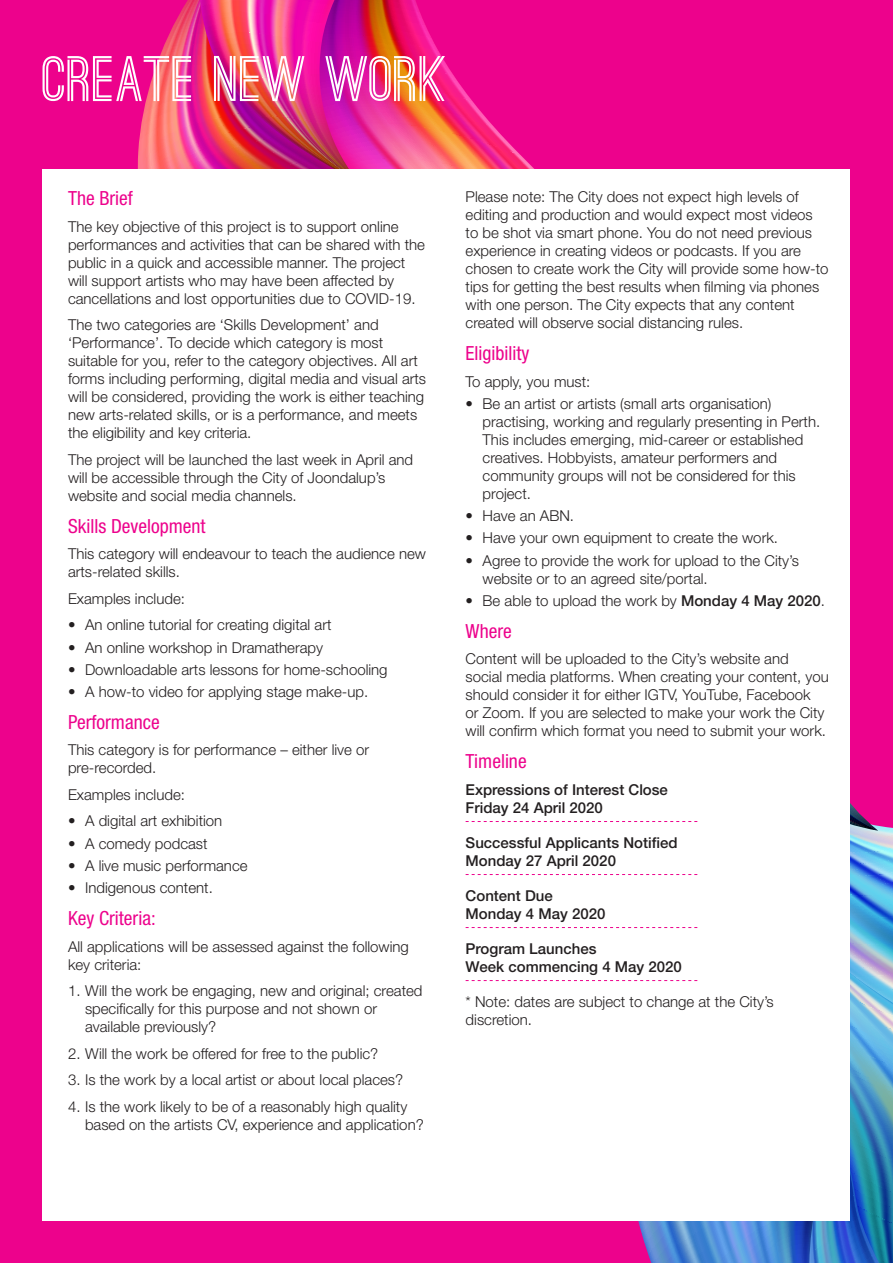
<style>
.page{position:relative;width:893px;height:1263px;background:#ed028c}
.page>*{position:absolute;margin:0;border:0;box-sizing:border-box;transform-origin:0 0}
.t1{font:700 61.05px "Ostrich Sans";color:#fff}
.t2{font:condensed 19.5px "Helvetica Neue LT Std";color:#ed028c}
.t3{font:300 15px/18px "Helvetica Neue LT Std";color:#231f20}
.t4{font:500 15px/18px "Helvetica Neue LT Std";color:#231f20}
.s1{font-weight:500}
</style>
<div class="page">
<svg style="left:878px;top:638px;width:15px;height:625px;background:#4e84b4"></svg>
<svg style="left:830px;top:1003px;width:49px;height:260px;background:#3b8ac2"></svg>
<img style="left:850px;top:653px;width:43px;height:350px">
<div style="left:850px;top:249px;width:28px;height:582px;background:#ed028c"></div>
<svg style="left:134px;top:0;width:66px;height:169px;background:#f24287"></svg>
<svg style="left:361px;top:0;width:349px;height:169px;background:#ed1481"></svg>
<img style="left:200px;top:0;width:161px;height:169px">
<svg style="left:503px;top:1220px;width:327px;height:43px;background:#9552b5"></svg>
<div style="left:43px;top:169px;width:807px;height:1051px;background:#fff"></div>
<svg style="left:466px;top:821px;width:231px;height:1px"></svg>
<svg style="left:466px;top:874px;width:231px;height:1px"></svg>
<svg style="left:466px;top:927px;width:231px;height:1px"></svg>
<svg style="left:466px;top:980px;width:231px;height:1px"></svg>
<h1 class="t1" style="left:43px;top:56px;width:406px">CREATE NEW WORK</h1>
<h2 class="t2" style="left:68px;top:187px;width:66px">The Brief</h2>
<p class="t3" style="left:68px;top:217px;width:359px">The key objective of this project is to support online performances and activities that can be shared with the public in a quick and accessible manner. The project will support artists who may have been affected by cancellations and lost opportunities due to COVID-19.</p>
<p class="t3" style="left:68px;top:316px;width:360px">The two categories are ‘Skills Development’ and ‘Performance’. To decide which category is most suitable for you, refer to the category objectives. All art forms including performing, digital media and visual arts will be considered, providing the work is either teaching new arts-related skills, or is a performance, and meets the eligibility and key criteria.</p>
<p class="t3" style="left:68px;top:450px;width:347px">The project will be launched the last week in April and will be accessible through the City of Joondalup’s website and social media channels.</p>
<h2 class="t2" style="left:68px;top:515px;width:139px">Skills Development</h2>
<p class="t3" style="left:68px;top:545px;width:359px">This category will endeavour to teach the audience new arts-related skills.</p>
<p class="t3" style="left:68px;top:589px;width:118px">Examples include:</p>
<p class="t3" style="left:68px;top:616px;width:265px">• An online tutorial for creating digital art</p>
<p class="t3" style="left:68px;top:638px;width:257px">• An online workshop in Dramatherapy</p>
<p class="t3" style="left:68px;top:660px;width:321px">• Downloadable arts lessons for home-schooling</p>
<p class="t3" style="left:68px;top:682px;width:302px">• A how-to video for applying stage make-up.</p>
<h2 class="t2" style="left:68px;top:711px;width:93px">Performance</h2>
<p class="t3" style="left:68px;top:741px;width:303px">This category is for performance – either live or pre-recorded.</p>
<p class="t3" style="left:68px;top:785px;width:118px">Examples include:</p>
<p class="t3" style="left:68px;top:812px;width:156px">• A digital art exhibition</p>
<p class="t3" style="left:68px;top:834px;width:141px">• A comedy podcast</p>
<p class="t3" style="left:68px;top:856px;width:181px">• A live music performance</p>
<p class="t3" style="left:68px;top:878px;width:146px">• Indigenous content.</p>
<h2 class="t2" style="left:68px;top:907px;width:89px">Key Criteria:</h2>
<p class="t3" style="left:68px;top:937px;width:342px">All applications will be assessed against the following key criteria:</p>
<p class="t3" style="left:85px;top:981px;width:339px;text-indent:-17px">1. Will the work be engaging, new and original; created specifically for this purpose and not shown or available previously?</p>
<p class="t3" style="left:68px;top:1044px;width:312px">2. Will the work be offered for free to the public?</p>
<p class="t3" style="left:68px;top:1070px;width:337px">3. Is the work by a local artist or about local places?</p>
<p class="t3" style="left:85px;top:1097px;width:340px;text-indent:-17px">4. Is the work likely to be of a reasonably high quality based on the artists CV, experience and application?</p>
<p class="t3" style="left:466px;top:187px;width:364px">Please note: The City does not expect high levels of editing and production and would expect most videos to be shot via smart phone. You do not need previous experience in creating videos or podcasts. If you are chosen to create work the City will provide some how-to tips for getting the best results when filming via phones with one person. The City expects that any content created will observe social distancing rules.</p>
<h2 class="t2" style="left:466px;top:342px;width:65px">Eligibility</h2>
<p class="t3" style="left:466px;top:372px;width:126px">To apply, you must:</p>
<p class="t3" style="left:483px;top:394px;width:339px;text-indent:-17px">• Be an artist or artists (small arts organisation) practising, working and regularly presenting in Perth.<br>This includes emerging, mid-career or established creatives. Hobbyists, amateur performers and community groups will not be considered for this project.</p>
<p class="t3" style="left:466px;top:506px;width:110px">• Have an ABN.</p>
<p class="t3" style="left:466px;top:529px;width:314px">• Have your own equipment to create the work.</p>
<p class="t3" style="left:483px;top:551px;width:318px;text-indent:-17px">• Agree to provide the work for upload to the City’s website or to an agreed site/portal.</p>
<p class="t3" style="left:466px;top:591px;width:361px">• Be able to upload the work by <span class="s1">Monday 4 May 2020</span>.</p>
<h2 class="t2" style="left:466px;top:619px;width:48px">Where</h2>
<p class="t3" style="left:466px;top:649px;width:365px">Content will be uploaded to the City’s website and social media platforms. When creating your content, you should consider it for either IGTV, YouTube, Facebook<br>or Zoom. If you are selected to make your work the City will confirm which format you need to submit your work.</p>
<h2 class="t2" style="left:466px;top:750px;width:63px">Timeline</h2>
<p class="t4" style="left:466px;top:780px;width:204px">Expressions of Interest Close<br>Friday 24 April 2020</p>
<p class="t4" style="left:466px;top:833px;width:214px">Successful Applicants Notified<br>Monday 27 April 2020</p>
<p class="t4" style="left:466px;top:886px;width:141px">Content Due<br>Monday 4 May 2020</p>
<p class="t4" style="left:466px;top:939px;width:218px">Program Launches<br>Week commencing 4 May 2020</p>
<p class="t3" style="left:466px;top:992px;width:310px">* Note: dates are subject to change at the City’s discretion.</p>
</div>
